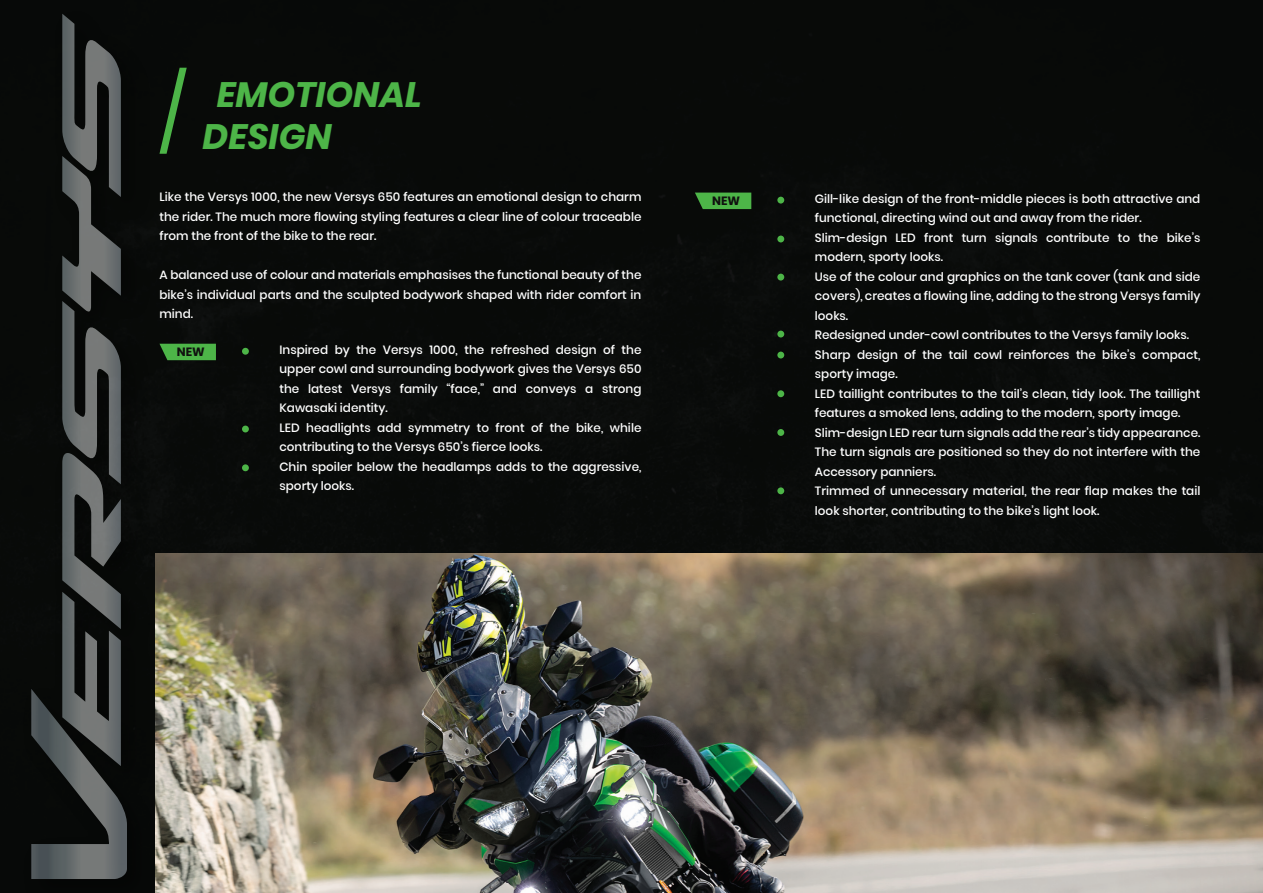
<style>
.page{position:relative;width:1263px;height:893px;background:#080a08}
.page>*{position:absolute;margin:0;border:0;box-sizing:border-box;transform-origin:0 0}
.t1{font:italic 700 35.25px/42.3px "Poppins";color:#4db548}
.t2{font:500 12px/19.5px "Poppins";color:#fff;text-align:justify}
.t3{font:700 12px "Poppins";color:#10110f}
</style>
<div class="page">
<svg style="left:160px;top:68px;width:27px;height:86px;background:#193618"></svg>
<div style="left:19px;top:1px;width:141px;height:892px;background:#070908"></div>
<svg style="left:31px;top:14px;width:96px;height:865px;background:#2e3131"></svg>
<svg style="left:159px;top:344px;width:57px;height:16px"></svg>
<div style="left:242px;top:348px;width:7px;height:7px;background:#4db548;border-radius:50%"></div>
<div style="left:242px;top:426px;width:7px;height:6px;background:#4db548;border-radius:50%"></div>
<div style="left:242px;top:464px;width:7px;height:7px;background:#4db548;border-radius:50%"></div>
<svg style="left:695px;top:193px;width:56px;height:16px"></svg>
<div style="left:777px;top:197px;width:7px;height:7px;background:#4db548;border-radius:50%"></div>
<div style="left:777px;top:236px;width:7px;height:6px;background:#4db548;border-radius:50%"></div>
<div style="left:777px;top:274px;width:7px;height:7px;background:#4db548;border-radius:50%"></div>
<div style="left:777px;top:331px;width:7px;height:6px;background:#4db548;border-radius:50%"></div>
<div style="left:777px;top:352px;width:7px;height:6px;background:#4db548;border-radius:50%"></div>
<div style="left:777px;top:390px;width:7px;height:7px;background:#4db548;border-radius:50%"></div>
<div style="left:777px;top:429px;width:7px;height:7px;background:#4db548;border-radius:50%"></div>
<div style="left:777px;top:487px;width:7px;height:7px;background:#4db548;border-radius:50%"></div>
<img style="left:155px;top:554px;width:1108px;height:339px">
<h1 class="t1" style="left:203px;top:73px;width:221px;text-indent:14px">EMOTIONAL<br>DESIGN</h1>
<p class="t2" style="left:159px;top:188px;width:484px">Like the Versys 1000, the new Versys 650 features an emotional design to charm the rider. The much more flowing styling features a clear line of colour traceable from the front of the bike to the rear.</p>
<p class="t2" style="left:159px;top:266px;width:484px">A balanced use of colour and materials emphasises the functional beauty of the bike’s individual parts and the sculpted bodywork shaped with rider comfort in mind.</p>
<p class="t3" style="left:177px;top:345px;width:30px">NEW</p>
<p class="t2" style="left:279px;top:340px;width:363px;text-align:left">Inspired by the Versys 1000, the refreshed design of the upper cowl and surrounding bodywork gives the Versys 650 the latest Versys family “face,” and conveys a strong Kawasaki identity.<br>LED headlights add symmetry to front of the bike, while contributing to the Versys 650’s fierce looks.<br>Chin spoiler below the headlamps adds to the aggressive, sporty looks.</p>
<p class="t3" style="left:712px;top:194px;width:30px">NEW</p>
<p class="t2" style="left:815px;top:189px;width:387px;text-align:left">Gill-like design of the front-middle pieces is both attractive and functional, directing wind out and away from the rider.<br>Slim-design LED front turn signals contribute to the bike’s modern, sporty looks.<br>Use of the colour and graphics on the tank cover (tank and side covers), creates a flowing line, adding to the strong Versys family looks.<br>Redesigned under-cowl contributes to the Versys family looks.<br>Sharp design of the tail cowl reinforces the bike’s compact, sporty image.<br>LED taillight contributes to the tail’s clean, tidy look. The taillight features a smoked lens, adding to the modern, sporty image.<br>Slim-design LED rear turn signals add the rear’s tidy appearance.<br>The turn signals are positioned so they do not interfere with the Accessory panniers.<br>Trimmed of unnecessary material, the rear flap makes the tail look shorter, contributing to the bike’s light look.</p>
</div>
